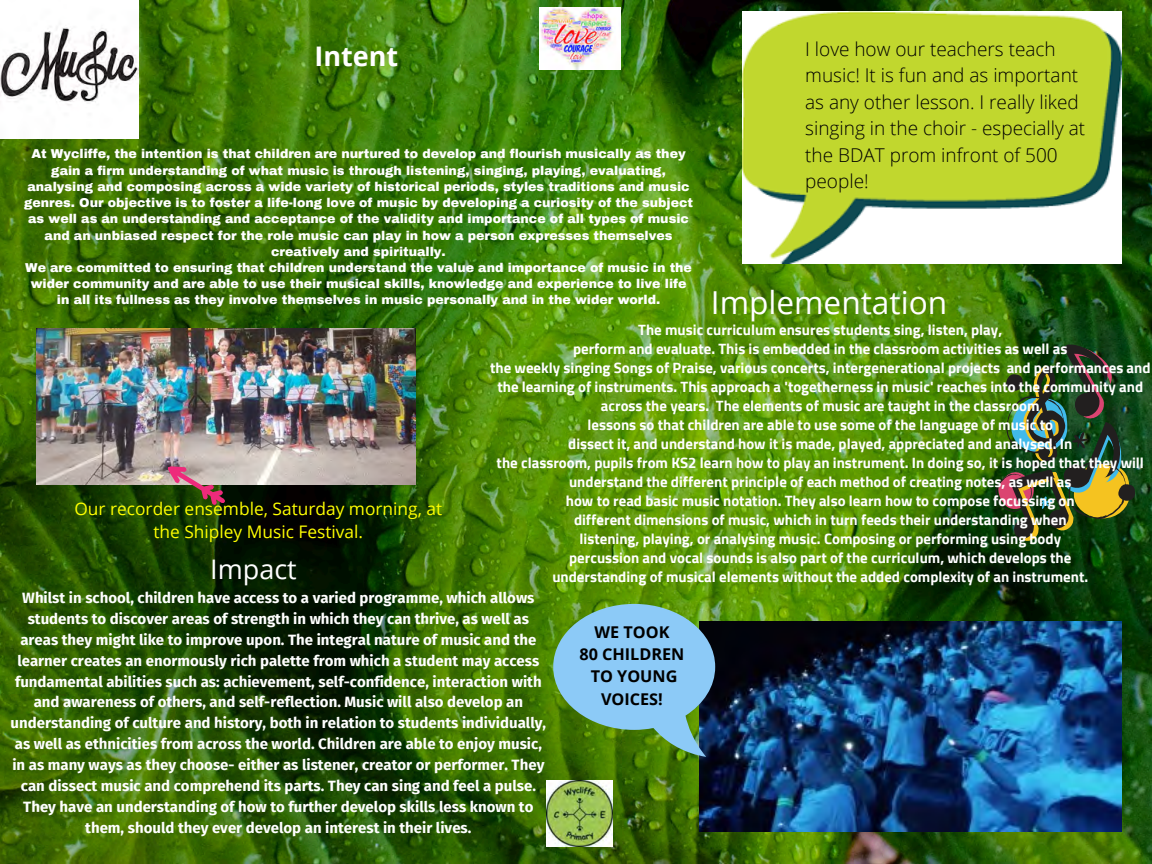
<style>
.page{position:relative;width:1152px;height:864px;background:#fff}
.page>*{position:absolute;margin:0;border:0;box-sizing:border-box;transform-origin:0 0}
.t1{font:31.65px "Open Sans";color:#fff}
.t2{font:700 27px "Open Sans";color:#fff}
.t3{font:27px "Open Sans";color:#fff}
.t4{font:300 19.05px/26.5px "Open Sans";color:#000}
.t5{font:17.4px/23.9px "Open Sans";color:#ff0;text-align:center}
.t6{font:700 16.2px/22.4px "Open Sans";color:#000;text-align:center}
.t7{font:700 15px/21px "Fira Sans";color:#fff;text-align:center}
.t8{font:700 14.85px/19px "Cairo";color:#fff;text-align:center}
.t9{font:900 12.6px/16.2px "Archivo";color:#fff;text-align:center}
</style>
<div class="page">
<img style="left:0;top:0;width:1152px;height:864px">
<img style="left:546px;top:780px;width:67px;height:67px">
<img style="left:539px;top:7px;width:81px;height:62px">
<img style="left:742px;top:12px;width:379px;height:252px">
<img style="left:700px;top:622px;width:421px;height:210px">
<svg style="left:553px;top:604px;width:162px;height:153px"></svg>
<img style="left:36px;top:328px;width:379px;height:156px">
<svg style="left:167px;top:456px;width:59px;height:58px"></svg>
<img style="left:0;top:0;width:138px;height:138px">
<svg style="left:995px;top:343px;width:140px;height:200px"></svg>
<h4 class="t4" style="left:805px;top:35px;width:282px">I love how our teachers teach music! It is fun and as important as any other lesson. I really liked singing in the choir - especially at the BDAT prom infront of 500 people!</h4>
<p class="t2" style="left:314px;top:37px;width:85px">Intent</p>
<h1 class="t9" style="left:24px;top:146px;width:671px">At Wycliffe, the intention is that children are nurtured to develop and flourish musically as they gain a firm understanding of what music is through listening, singing, playing, evaluating, analysing and composing across a wide variety of historical periods, styles traditions and music genres. Our objective is to foster a life-long love of music by developing a curiosity of the subject as well as an understanding and acceptance of the validity and importance of all types of music and an unbiased respect for the role music can play in how a person expresses themselves creatively and spiritually.</h1>
<h6 class="t9" style="left:25px;top:260px;width:668px">We are committed to ensuring that children understand the value and importance of music in the wider community and are able to use their musical skills, knowledge and experience to live life in all its fullness as they involve themselves in music personally and in the wider world.</h6>
<p class="t1" style="left:711px;top:280px;width:238px">Implementation</p>
<p class="t8" style="left:490px;top:321px;width:662px">The music curriculum ensures students sing, listen, play,<br>perform and evaluate. This is embedded in the classroom activities as well as<br>the weekly singing Songs of Praise, various concerts, intergenerational projects and performances and the learning of instruments. This approach a 'togetherness in music' reaches into the community and across the years. The elements of music are taught in the classroom<br>lessons so that children are able to use some of the language of music to<br>dissect it, and understand how it is made, played, appreciated and analysed. In<br>the classroom, pupils from KS2 learn how to play an instrument. In doing so, it is hoped that they will understand the different principle of each method of creating notes, as well as<br>how to read basic music notation. They also learn how to compose focussing on<br>different dimensions of music, which in turn feeds their understanding when<br>listening, playing, or analysing music. Composing or performing using body<br>percussion and vocal sounds is also part of the curriculum, which develops the<br>understanding of musical elements without the added complexity of an instrument.</p>
<p class="t7" style="left:11px;top:587px;width:537px">Whilst in school, children have access to a varied programme, which allows students to discover areas of strength in which they can thrive, as well as areas they might like to improve upon. The integral nature of music and the learner creates an enormously rich palette from which a student may access fundamental abilities such as: achievement, self-confidence, interaction with and awareness of others, and self-reflection. Music will also develop an understanding of culture and history, both in relation to students individually, as well as ethnicities from across the world. Children are able to enjoy music, in as many ways as they choose- either as listener, creator or performer. They can dissect music and comprehend its parts. They can sing and feel a pulse.<br>They have an understanding of how to further develop skills less known to them, should they ever develop an interest in their lives.</p>
<h5 class="t5" style="left:74px;top:496px;width:369px">Our recorder ensemble, Saturday morning, at the Shipley Music Festival.</h5>
<h3 class="t3" style="left:210px;top:550px;width:88px">Impact</h3>
<p class="t6" style="left:579px;top:620px;width:106px">WE TOOK<br>80 CHILDREN<br>TO YOUNG<br>VOICES!</p>
</div>
